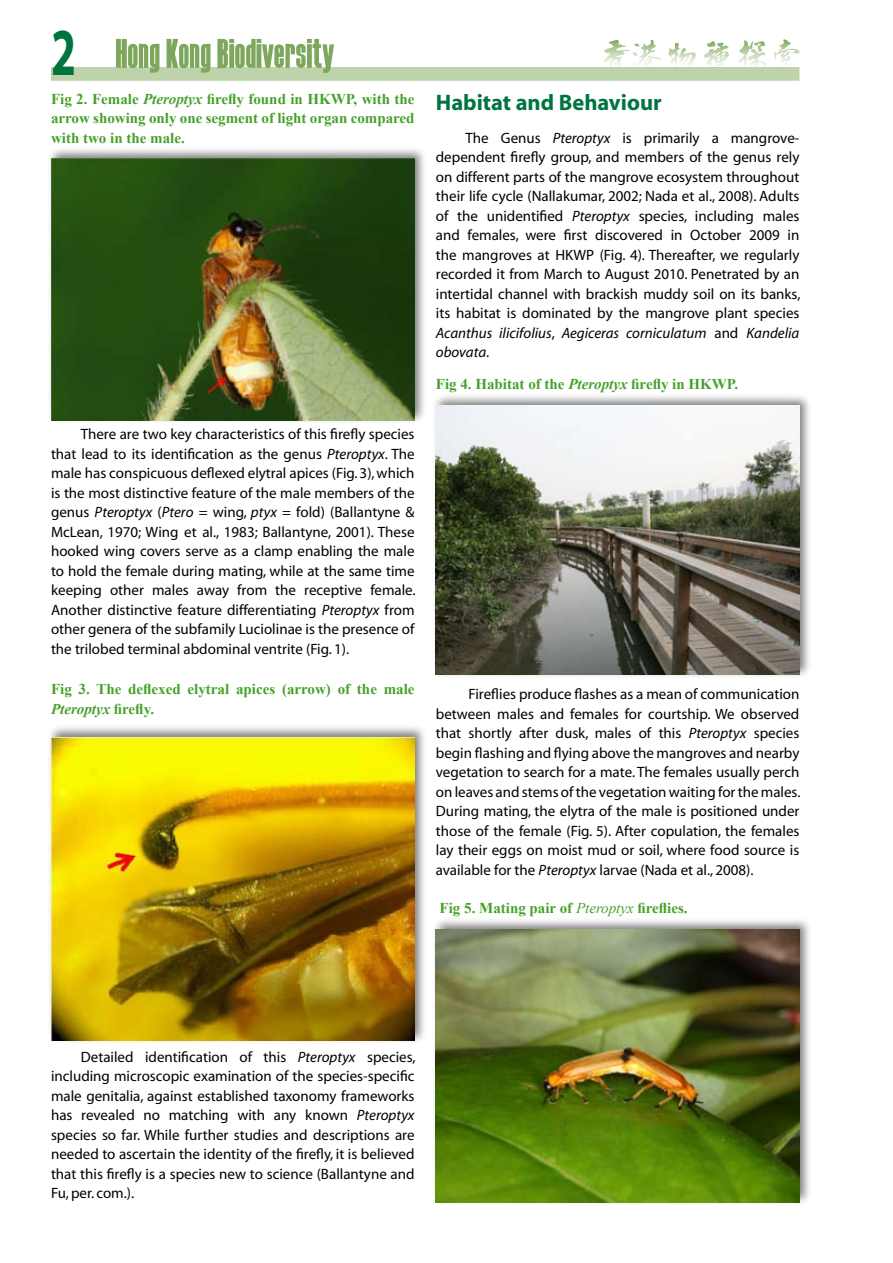
<style>
.page{position:relative;width:893px;height:1263px;background:#fff}
.page>*{position:absolute;margin:0;border:0;box-sizing:border-box;transform-origin:0 0}
.t1{font:700 22.5px "Myriad";color:#00743f}
.t2{font:15px/19.5px "Myriad";color:#000;text-align:justify}
.t3{font:700 15px/19.5px "Times New Roman";color:#45a12a;text-align:justify}
.s1{font-style:italic}
.s2{font-weight:400;font-style:italic}
</style>
<div class="page">
<svg style="left:604px;top:40px;width:57px;height:27px"></svg>
<svg style="left:668px;top:43px;width:28px;height:22px"></svg>
<svg style="left:703px;top:41px;width:26px;height:26px"></svg>
<svg style="left:738px;top:40px;width:28px;height:27px"></svg>
<svg style="left:774px;top:39px;width:26px;height:31px"></svg>
<div style="left:52px;top:68px;width:747px;height:12px;background:#bed2ac"></div>
<div style="left:51px;top:67px;width:748px;height:14px;border:2px solid #bed2ac"></div>
<svg style="left:116px;top:39px;width:43px;height:34px"></svg>
<svg style="left:167px;top:39px;width:43px;height:34px"></svg>
<svg style="left:217px;top:39px;width:117px;height:34px"></svg>
<div style="left:46px;top:146px;width:383px;height:280px;background:#000;opacity:.5"></div>
<img style="left:51px;top:159px;width:363px;height:261px">
<div style="left:46px;top:724px;width:383px;height:322px;background:#000;opacity:.5"></div>
<img style="left:51px;top:737px;width:364px;height:303px">
<div style="left:431px;top:392px;width:382px;height:287px;background:#000;opacity:.5"></div>
<img style="left:436px;top:405px;width:363px;height:270px">
<div style="left:431px;top:917px;width:382px;height:291px;background:#000;opacity:.5"></div>
<img style="left:436px;top:930px;width:363px;height:272px">
<svg style="left:53px;top:67px;width:21px;height:8px"></svg>
<p class="t3" style="left:51px;top:89px;width:365px">Fig 2. Female <span class="s1">Pteroptyx</span> firefly found in HKWP, with the arrow showing only one segment of light organ compared with two in the male.</p>
<p class="t2" style="left:51px;top:425px;width:366px;text-indent:30px">There are two key characteristics of this firefly species that lead to its identification as the genus <span class="s1">Pteroptyx</span>. The male has conspicuous deflexed elytral apices (Fig. 3), which is the most distinctive feature of the male members of the genus <span class="s1">Pteroptyx</span> (<span class="s1">Ptero</span> = wing, <span class="s1">ptyx</span> = fold) (Ballantyne &amp; McLean, 1970; Wing et al., 1983; Ballantyne, 2001). These hooked wing covers serve as a clamp enabling the male to hold the female during mating, while at the same time keeping other males away from the receptive female.<br>Another distinctive feature differentiating <span class="s1">Pteroptyx</span> from other genera of the subfamily Luciolinae is the presence of the trilobed terminal abdominal ventrite (Fig. 1).</p>
<p class="t3" style="left:51px;top:679px;width:365px">Fig 3. The deflexed elytral apices (arrow) of the male<br><span class="s1">Pteroptyx</span> firefly.</p>
<p class="t1" style="left:436px;top:91px;width:227px">Habitat and Behaviour</p>
<p class="t2" style="left:436px;top:129px;width:366px;text-indent:30px">The Genus <span class="s1">Pteroptyx</span> is primarily a mangrove&shy;dependent firefly group, and members of the genus rely on different parts of the mangrove ecosystem throughout their life cycle (Nallakumar, 2002; Nada et al., 2008). Adults of the unidentified <span class="s1">Pteroptyx</span> species, including males and females, were first discovered in October 2009 in the mangroves at HKWP (Fig. 4). Thereafter, we regularly recorded it from March to August 2010. Penetrated by an intertidal channel with brackish muddy soil on its banks, its habitat is dominated by the mangrove plant species <span class="s1">Acanthus ilicifolius</span>, <span class="s1">Aegiceras corniculatum</span> and <span class="s1">Kandelia obovata</span>.</p>
<p class="t3" style="left:436px;top:374px;width:304px">Fig 4. Habitat of the <span class="s1">Pteroptyx</span> firefly in HKWP.</p>
<p class="t2" style="left:436px;top:685px;width:366px;text-indent:33px">Fireflies produce flashes as a mean of communication between males and females for courtship. We observed that shortly after dusk, males of this <span class="s1">Pteroptyx</span> species begin flashing and flying above the mangroves and nearby vegetation to search for a mate. The females usually perch on leaves and stems of the vegetation waiting for the males.<br>During mating, the elytra of the male is positioned under those of the female (Fig. 5). After copulation, the females lay their eggs on moist mud or soil, where food source is available for the <span class="s1">Pteroptyx</span> larvae (Nada et al., 2008).</p>
<p class="t3" style="left:440px;top:898px;width:250px">Fig 5. Mating pair of <span class="s2">Pteroptyx</span> fireflies.</p>
<p class="t2" style="left:51px;top:1047px;width:366px;text-indent:30px">Detailed identification of this <span class="s1">Pteroptyx</span> species, including microscopic examination of the species-specific male genitalia, against established taxonomy frameworks has revealed no matching with any known <span class="s1">Pteroptyx </span>species so far. While further studies and descriptions are needed to ascertain the identity of the firefly, it is believed that this firefly is a species new to science (Ballantyne and Fu, per. com.).</p>
</div>
